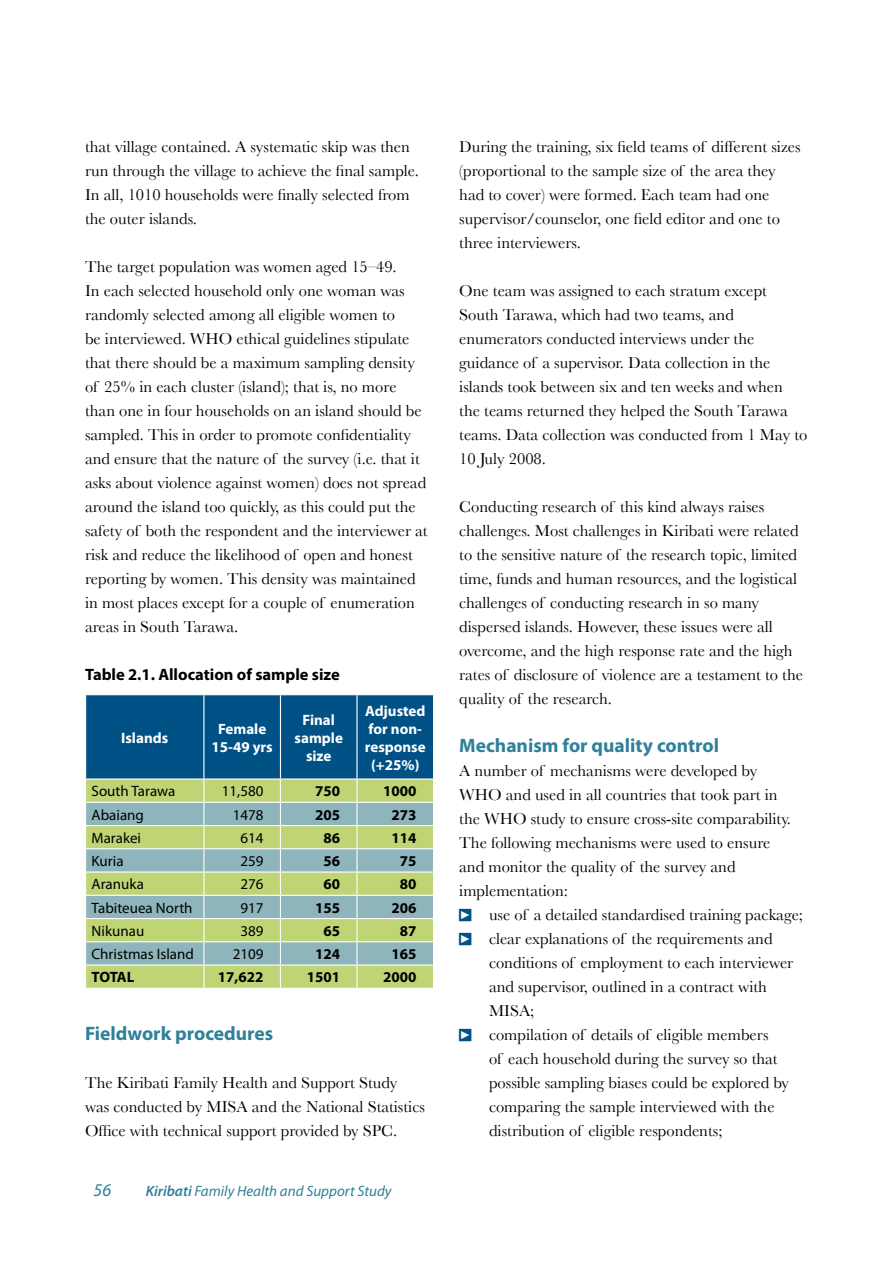
<style>
.page{position:relative;width:893px;height:1263px;background:#fff}
.page>*{position:absolute;margin:0;border:0;box-sizing:border-box;transform-origin:0 0}
.t1{font:700 19.5px "Myriad Pro";color:#308099}
.t2{font:italic 18px "Myriad Pro";color:#308099}
.t3{font:16.5px/24px "Baskerville";color:#000}
.t4{font:700 16.5px "Myriad Pro";color:#000}
.t5{font:15px "Myriad Pro";color:#000}
.t6{font:700 15px/18px "Myriad Pro";color:#fff;text-align:center}
.t7{font:700 15px "Myriad Pro";color:#000}
.t8{font:italic 15px "Myriad Pro";color:#308099}
.s1{font-weight:600}
.s2{font-family:"Pointers";color:#005286}
</style>
<div class="page">
<svg style="left:85px;top:695px;width:349px;height:293px;background:#7ea895"></svg>
<p class="t3" style="left:85px;top:134px;width:335px">that village contained. A systematic skip was then run through the village to achieve the final sample.<br>In all, 1010 households were finally selected from the outer islands.</p>
<p class="t3" style="left:85px;top:254px;width:344px">The target population was women aged 15–49.<br>In each selected household only one woman was randomly selected among all eligible women to<br>be interviewed. WHO ethical guidelines stipulate that there should be a maximum sampling density of 25% in each cluster (island); that is, no more than one in four households on an island should be sampled. This in order to promote confidentiality and ensure that the nature of the survey (i.e. that it asks about violence against women) does not spread around the island too quickly, as this could put the safety of both the respondent and the interviewer at risk and reduce the likelihood of open and honest reporting by women. This density was maintained in most places except for a couple of enumeration areas in South Tarawa.</p>
<p class="t4" style="left:85px;top:663px;width:256px">Table 2.1. Allocation of sample size</p>
<p class="t6" style="left:121px;top:728px;width:49px">Islands</p>
<p class="t6" style="left:212px;top:719px;width:63px">Female<br>15-49 yrs</p>
<p class="t6" style="left:295px;top:710px;width:50px">Final sample size</p>
<p class="t6" style="left:365px;top:701px;width:62px">Adjusted for non&shy;response (+25%)</p>
<p class="t5" style="left:92px;top:782px;width:85px">South Tarawa</p>
<p class="t5" style="left:222px;top:782px;width:43px">11,580</p>
<p class="t7" style="left:315px;top:781px;width:26px">750</p>
<p class="t7" style="left:383px;top:781px;width:35px">1000</p>
<p class="t5" style="left:92px;top:805px;width:54px">Abaiang</p>
<p class="t5" style="left:233px;top:805px;width:32px">1478</p>
<p class="t7" style="left:315px;top:805px;width:26px">205</p>
<p class="t7" style="left:392px;top:805px;width:26px">273</p>
<p class="t5" style="left:92px;top:828px;width:51px">Marakei</p>
<p class="t5" style="left:240px;top:828px;width:25px">614</p>
<p class="t7" style="left:323px;top:828px;width:18px">86</p>
<p class="t7" style="left:392px;top:828px;width:26px">114</p>
<p class="t5" style="left:92px;top:852px;width:34px">Kuria</p>
<p class="t5" style="left:240px;top:852px;width:25px">259</p>
<p class="t7" style="left:323px;top:851px;width:18px">56</p>
<p class="t7" style="left:400px;top:851px;width:18px">75</p>
<p class="t5" style="left:92px;top:875px;width:54px">Aranuka</p>
<p class="t5" style="left:240px;top:875px;width:25px">276</p>
<p class="t7" style="left:323px;top:874px;width:18px">60</p>
<p class="t7" style="left:400px;top:874px;width:18px">80</p>
<p class="t5" style="left:92px;top:898px;width:103px">Tabiteuea North</p>
<p class="t5" style="left:240px;top:898px;width:25px">917</p>
<p class="t7" style="left:315px;top:898px;width:26px">155</p>
<p class="t7" style="left:392px;top:898px;width:26px">206</p>
<p class="t5" style="left:92px;top:921px;width:54px">Nikunau</p>
<p class="t5" style="left:240px;top:921px;width:25px">389</p>
<p class="t7" style="left:323px;top:921px;width:18px">65</p>
<p class="t7" style="left:400px;top:921px;width:18px">87</p>
<p class="t5" style="left:92px;top:945px;width:104px">Christmas Island</p>
<p class="t5" style="left:233px;top:945px;width:32px">2109</p>
<p class="t7" style="left:315px;top:944px;width:26px">124</p>
<p class="t7" style="left:392px;top:944px;width:26px">165</p>
<p class="t7" style="left:92px;top:967px;width:44px">TOTAL</p>
<p class="t7" style="left:218px;top:967px;width:47px">17,622</p>
<p class="t7" style="left:307px;top:967px;width:35px">1501</p>
<p class="t7" style="left:383px;top:967px;width:35px">2000</p>
<p class="t1" style="left:85px;top:1020px;width:190px">Fieldwork procedures</p>
<p class="t3" style="left:85px;top:1070px;width:341px">The Kiribati Family Health and Support Study was conducted by MISA and the National Statistics<br>Office with technical support provided by SPC.</p>
<p class="t2" style="left:94px;top:1179px;width:19px">56</p>
<p class="t8" style="left:146px;top:1181px;width:247px"><span class="s1">Kiribati</span> Family Health and Support Study</p>
<p class="t3" style="left:459px;top:134px;width:343px">During the training, six field teams of different sizes (proportional to the sample size of the area they had to cover) were formed. Each team had one supervisor/counselor, one field editor and one to three interviewers.</p>
<p class="t3" style="left:459px;top:278px;width:350px">One team was assigned to each stratum except South Tarawa, which had two teams, and enumerators conducted interviews under the guidance of a supervisor. Data collection in the islands took between six and ten weeks and when the teams returned they helped the South Tarawa teams. Data collection was conducted from 1 May to 10 July 2008.</p>
<p class="t3" style="left:459px;top:494px;width:345px">Conducting research of this kind always raises challenges. Most challenges in Kiribati were related to the sensitive nature of the research topic, limited time, funds and human resources, and the logistical challenges of conducting research in so many dispersed islands. However, these issues were all overcome, and the high response rate and the high rates of disclosure of violence are a testament to the quality of the research.</p>
<p class="t1" style="left:459px;top:732px;width:261px">Mechanism for quality control</p>
<p class="t3" style="left:459px;top:758px;width:299px">A number of mechanisms were developed by</p>
<p class="t3" style="left:459px;top:782px;width:320px">WHO and used in all countries that took part in</p>
<p class="t3" style="left:459px;top:806px;width:333px">the WHO study to ensure cross-site comparability.</p>
<p class="t3" style="left:459px;top:830px;width:313px">The following mechanisms were used to ensure</p>
<p class="t3" style="left:459px;top:854px;width:278px">and monitor the quality of the survey and</p>
<p class="t3" style="left:459px;top:878px;width:110px">implementation:</p>
<p class="t3" style="left:459px;top:902px;width:345px"><span class="s2">S</span> use of a detailed standardised training package;</p>
<p class="t3" style="left:459px;top:926px;width:315px"><span class="s2">S</span> clear explanations of the requirements and</p>
<p class="t3" style="left:489px;top:950px;width:306px">conditions of employment to each interviewer</p>
<p class="t3" style="left:489px;top:974px;width:279px">and supervisor, outlined in a contract with</p>
<p class="t3" style="left:489px;top:998px;width:47px">MISA;</p>
<p class="t3" style="left:459px;top:1022px;width:311px"><span class="s2">S</span> compilation of details of eligible members</p>
<p class="t3" style="left:489px;top:1046px;width:290px">of each household during the survey so that</p>
<p class="t3" style="left:489px;top:1070px;width:302px">possible sampling biases could be explored by</p>
<p class="t3" style="left:489px;top:1094px;width:287px">comparing the sample interviewed with the</p>
<p class="t3" style="left:489px;top:1118px;width:235px">distribution of eligible respondents;</p>
</div>
